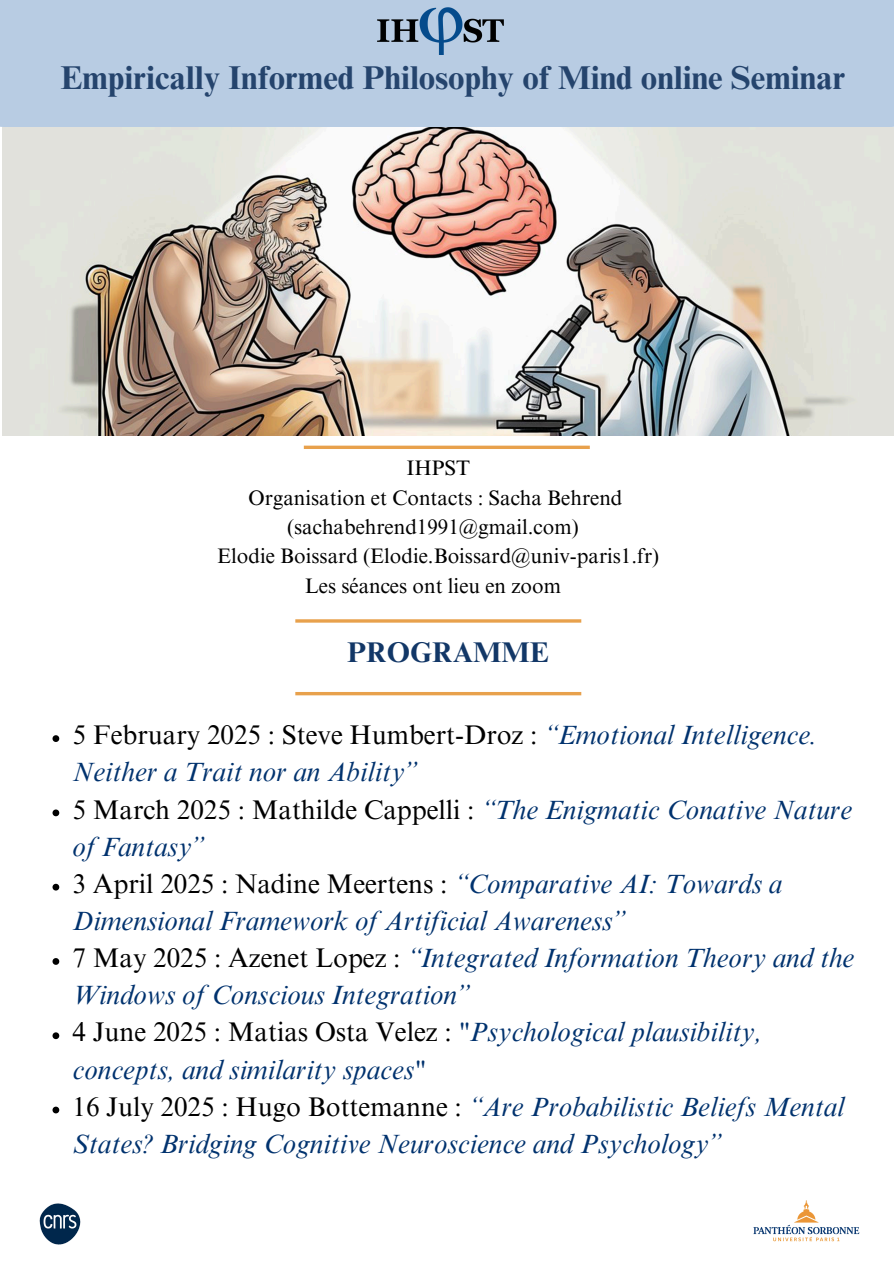
<style>
.page{position:relative;width:894px;height:1264px;background:#fff}
.page>*{position:absolute;margin:0;border:0;box-sizing:border-box;transform-origin:0 0}
.t1{font:700 33px "Times NRMT Pro";color:#25446d}
.t2{font:700 28.5px "Times NRMT Pro";color:#123767}
.t3{font:italic 27px/37.2px "Times NRMT Pro";color:#00326e}
.t4{font:21px/29.2px "Times NRMT Pro";color:#000;text-align:center}
.s1{font-style:normal;color:#000}
</style>
<div class="page">
<div style="left:0;top:117px;width:893px;height:10px;background:#b8cce3"></div>
<div style="left:0;top:0;width:893px;height:117px;background:#b8cce3"></div>
<img style="left:361px;top:4px;width:148px;height:50px">
<img style="left:40px;top:1203px;width:40px;height:40px">
<img style="left:753px;top:1200px;width:107px;height:42px">
<svg style="left:304px;top:445px;width:285px;height:4px"></svg>
<hr style="left:295px;top:619px;width:286px;height:3px;background:#e8a14c">
<hr style="left:295px;top:692px;width:286px;height:3px;background:#e8a14c">
<img style="left:2px;top:127px;width:891px;height:308px">
<svg style="left:52px;top:735px;width:7px;height:7px"></svg>
<svg style="left:52px;top:809px;width:7px;height:7px"></svg>
<svg style="left:52px;top:883px;width:7px;height:7px"></svg>
<svg style="left:52px;top:958px;width:7px;height:6px"></svg>
<svg style="left:52px;top:1032px;width:7px;height:7px"></svg>
<svg style="left:52px;top:1106px;width:7px;height:7px"></svg>
<p class="t1" style="left:60px;top:65px;width:786px">Empirically Informed Philosophy of Mind online Seminar</p>
<h1 class="t4" style="left:406px;top:456px;width:65px">IHPST</h1>
<p class="t4" style="left:248px;top:485px;width:375px">Organisation et Contacts : Sacha Behrend (sachabehrend1991@gmail.com)</p>
<p class="t4" style="left:217px;top:544px;width:443px">Elodie Boissard (Elodie.Boissard@univ-paris1.fr)</p>
<p class="t4" style="left:305px;top:573px;width:258px">Les séances ont lieu en zoom</p>
<p class="t2" style="left:347px;top:641px;width:203px">PROGRAMME</p>
<p class="t3" style="left:72px;top:719px;width:746px"><span class="s1">5 February 2025 : Steve Humbert-Droz :</span> “Emotional Intelligence.<br>Neither a Trait nor an Ability”</p>
<p class="t3" style="left:72px;top:794px;width:780px"><span class="s1">5 March 2025 : Mathilde Cappelli :</span> “The Enigmatic Conative Nature of Fantasy”</p>
<p class="t3" style="left:72px;top:868px;width:711px"><span class="s1">3 April 2025 : Nadine Meertens :</span> “Comparative AI: Towards a<br>Dimensional Framework of Artificial Awareness”</p>
<p class="t3" style="left:72px;top:942px;width:783px"><span class="s1">7 May 2025 : Azenet Lopez :</span> “Integrated Information Theory and the<br>Windows of Conscious Integration”</p>
<h2 class="t3" style="left:72px;top:1016px;width:691px"><span class="s1">4 June 2025 : Matias Osta Velez :</span> "Psychological plausibility, concepts, and similarity spaces"</h2>
<p class="t3" style="left:72px;top:1091px;width:773px"><span class="s1">16 July 2025 : Hugo Bottemanne :</span> “Are Probabilistic Beliefs Mental<br>States? Bridging Cognitive Neuroscience and Psychology”</p>
</div>
